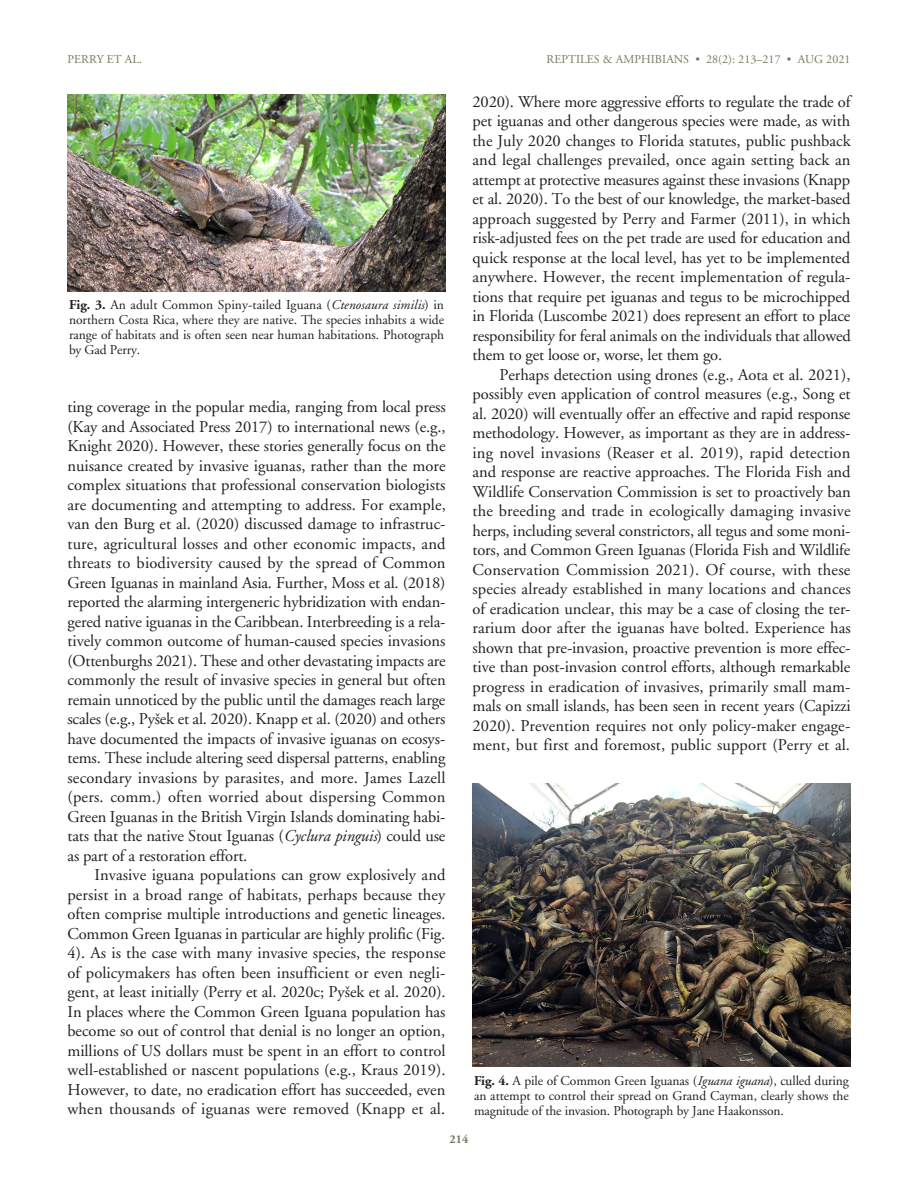
<style>
.page{position:relative;width:918px;height:1188px;background:#fff}
.page>*{position:absolute;margin:0;border:0;box-sizing:border-box;transform-origin:0 0}
.t1{font:16.5px/19.5px "Adobe Garamond";letter-spacing:-.005em;color:#231f20;text-align:justify}
.t2{font:13.5px/15px "Adobe Garamond";letter-spacing:-.01em;color:#231f20;text-align:justify}
.t3{font:12px "Adobe Garamond";letter-spacing:.005em;color:#717a60}
.t4{font:700 12px "Adobe Garamond";color:#717a60}
.s1{font-weight:700}
.s2{font-style:italic}
</style>
<div class="page">
<img style="left:68px;top:95px;width:378px;height:196px">
<img style="left:472px;top:784px;width:378px;height:283px">
<p class="t3" style="left:68px;top:53px;width:76px">PERRY ET AL.</p>
<p class="t3" style="left:547px;top:53px;width:305px">REPTILES &amp; AMPHIBIANS • 28(2): 213–217 • AUG 2021</p>
<p class="t2" style="left:69px;top:298px;width:377px"><span class="s1">Fig. 3.</span> An adult Common Spiny-tailed Iguana (<span class="s2">Ctenosaura similis</span>) in northern Costa Rica, where they are native. The species inhabits a wide range of habitats and is often seen near human habitations. Photograph by Gad Perry.</p>
<p class="t1" style="left:68px;top:398px;width:380px">ting coverage in the popular media, ranging from local press (Kay and Associated Press 2017) to international news (e.g., Knight 2020). However, these stories generally focus on the nuisance created by invasive iguanas, rather than the more complex situations that professional conservation biologists are documenting and attempting to address. For example, van den Burg et al. (2020) discussed damage to infrastruc&shy;ture, agricultural losses and other economic impacts, and threats to biodiversity caused by the spread of Common Green Iguanas in mainland Asia. Further, Moss et al. (2018) reported the alarming intergeneric hybridization with endan&shy;gered native iguanas in the Caribbean. Interbreeding is a rela&shy;tively common outcome of human-caused species invasions (Ottenburghs 2021). These and other devastating impacts are commonly the result of invasive species in general but often remain unnoticed by the public until the damages reach large scales (e.g., Pyšek et al. 2020). Knapp et al. (2020) and others have documented the impacts of invasive iguanas on ecosys&shy;tems. These include altering seed dispersal patterns, enabling secondary invasions by parasites, and more. James Lazell (pers. comm.) often worried about dispersing Common Green Iguanas in the British Virgin Islands dominating habi&shy;tats that the native Stout Iguanas (<span class="s2">Cyclura pinguis</span>) could use as part of a restoration effort.</p>
<p class="t1" style="left:68px;top:866px;width:380px;text-indent:27px">Invasive iguana populations can grow explosively and persist in a broad range of habitats, perhaps because they often comprise multiple introductions and genetic lineages.<br>Common Green Iguanas in particular are highly prolific (Fig.<br>4). As is the case with many invasive species, the response of policymakers has often been insufficient or even negli&shy;gent, at least initially (Perry et al. 2020c; Pyšek et al. 2020).<br>In places where the Common Green Iguana population has become so out of control that denial is no longer an option, millions of US dollars must be spent in an effort to control well-established or nascent populations (e.g., Kraus 2019).<br>However, to date, no eradication effort has succeeded, even when thousands of iguanas were removed (Knapp et al.</p>
<p class="t1" style="left:472px;top:92px;width:380px">2020). Where more aggressive efforts to regulate the trade of pet iguanas and other dangerous species were made, as with the July 2020 changes to Florida statutes, public pushback and legal challenges prevailed, once again setting back an attempt at protective measures against these invasions (Knapp et al. 2020). To the best of our knowledge, the market-based approach suggested by Perry and Farmer (2011), in which risk-adjusted fees on the pet trade are used for education and quick response at the local level, has yet to be implemented anywhere. However, the recent implementation of regula&shy;tions that require pet iguanas and tegus to be microchipped in Florida (Luscombe 2021) does represent an effort to place responsibility for feral animals on the individuals that allowed them to get loose or, worse, let them go.</p>
<p class="t1" style="left:472px;top:365px;width:380px;text-indent:27px">Perhaps detection using drones (e.g., Aota et al. 2021), possibly even application of control measures (e.g., Song et al. 2020) will eventually offer an effective and rapid response methodology. However, as important as they are in address&shy;ing novel invasions (Reaser et al. 2019), rapid detection and response are reactive approaches. The Florida Fish and Wildlife Conservation Commission is set to proactively ban the breeding and trade in ecologically damaging invasive herps, including several constrictors, all tegus and some moni&shy;tors, and Common Green Iguanas (Florida Fish and Wildlife Conservation Commission 2021). Of course, with these species already established in many locations and chances of eradication unclear, this may be a case of closing the ter&shy;rarium door after the iguanas have bolted. Experience has shown that pre-invasion, proactive prevention is more effec&shy;tive than post-invasion control efforts, although remarkable progress in eradication of invasives, primarily small mam&shy;mals on small islands, has been seen in recent years (Capizzi 2020). Prevention requires not only policy-maker engage&shy;ment, but first and foremost, public support (Perry et al.</p>
<p class="t2" style="left:474px;top:1073px;width:376px"><span class="s1">Fig. 4.</span> A pile of Common Green Iguanas (<span class="s2">Iguana iguana</span>), culled during an attempt to control their spread on Grand Cayman, clearly shows the magnitude of the invasion. Photograph by Jane Haakonsson.</p>
<p class="t4" style="left:450px;top:1132px;width:20px">214</p>
</div>
